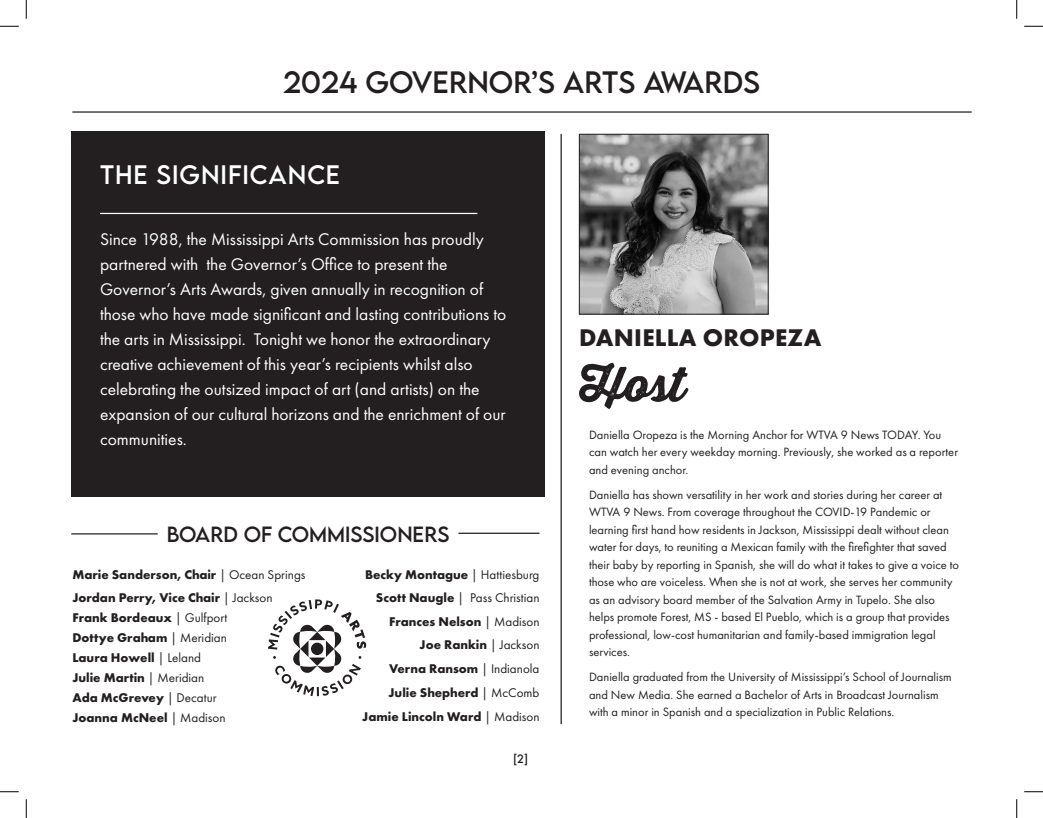
<style>
.page{position:relative;width:1043px;height:818px;background:#fff}
.page>*{position:absolute;margin:0;border:0;box-sizing:border-box;transform-origin:0 0}
.t1{font:27.5px "LEMONMILK";color:#231f20}
.t2{font:700 25px "Futura PT";letter-spacing:.01em;color:#231f20}
.t3{font:23.75px "LEMONMILK";letter-spacing:.04em;color:#fff}
.t4{font:19.5px "LEMONMILK";color:#231f20}
.t5{font:17.5px/25px "Futura PT";color:#fff}
.t6{font:700 13.12px "Futura PT";color:#231f20}
.t7{font:13.12px "Futura PT";color:#231f20}
.t8{font:12.5px/17.5px "Futura PT";color:#231f20}
.t9{font:500 11.25px "Futura";color:#231f20}
.s1{font-weight:400}
.s2{font-weight:700}
</style>
<div class="page">
<div style="left:71px;top:132px;width:474px;height:365px;background:#231f20"></div>
<hr style="left:100px;top:213px;width:377px;height:1px;background:#fff">
<img style="left:581px;top:136px;width:185px;height:176px">
<div style="left:579px;top:134px;width:189px;height:180px;border:1px solid #231f20"></div>
<svg style="left:579px;top:363px;width:109px;height:46px"></svg>
<hr style="left:560px;top:134px;width:2px;height:590px;background:#231f20">
<hr style="left:72px;top:111px;width:899px;height:2px;background:#231f20">
<svg style="left:268px;top:599px;width:98px;height:97px"></svg>
<div style="left:311px;top:642px;width:12px;height:13px;background:#231f20;border-radius:50%"></div>
<hr style="left:71px;top:533px;width:87px;height:1px;background:#231f20">
<hr style="left:458px;top:532px;width:81px;height:2px;background:#231f20">
<svg style="left:0;top:25px;width:19px;height:2px"></svg>
<svg style="left:1024px;top:25px;width:18px;height:2px"></svg>
<svg style="left:0;top:791px;width:19px;height:1px"></svg>
<svg style="left:1024px;top:791px;width:18px;height:1px"></svg>
<svg style="left:25px;top:0;width:2px;height:19px"></svg>
<svg style="left:25px;top:799px;width:2px;height:19px"></svg>
<svg style="left:1016px;top:0;width:1px;height:19px"></svg>
<svg style="left:1016px;top:799px;width:1px;height:19px"></svg>
<p class="t1" style="left:283px;top:64px;width:381px">2024 GOVERNOR’S ARTS AWARDS</p>
<p class="t3" style="left:100px;top:159px;width:241px">THE SIGNIFICANCE</p>
<p class="t5" style="left:100px;top:227px;width:408px">Since 1988, the Mississippi Arts Commission has proudly partnered with the Governor’s Office to present the Governor’s Arts Awards, given annually in recognition of those who have made significant and lasting contributions to the arts in Mississippi. Tonight we honor the extraordinary creative achievement of this year’s recipients whilst also celebrating the outsized impact of art (and artists) on the expansion of our cultural horizons and the enrichment of our communities.</p>
<p class="t4" style="left:167px;top:521px;width:15px">BOARD</p>
<p class="t4" style="left:244px;top:521px;width:182px">OF COMMISSIONERS</p>
<p class="t6" style="left:72px;top:566px;width:235px">Marie Sanderson, Chair <span class="s1">| Ocean Springs</span></p>
<p class="t6" style="left:72px;top:589px;width:202px">Jordan Perry, Vice Chair <span class="s1">| Jackson</span></p>
<p class="t6" style="left:72px;top:609px;width:156px">Frank Bordeaux <span class="s1">| Gulfport</span></p>
<p class="t6" style="left:72px;top:629px;width:156px">Dottye Graham <span class="s1">| Meridian</span></p>
<p class="t6" style="left:72px;top:649px;width:130px">Laura Howell <span class="s1">| Leland</span></p>
<p class="t6" style="left:72px;top:669px;width:133px">Julie Martin <span class="s1">| Meridian</span></p>
<p class="t6" style="left:72px;top:689px;width:146px">Ada McGrevey <span class="s1">| Decatur</span></p>
<p class="t6" style="left:72px;top:709px;width:155px">Joanna McNeel <span class="s1">| Madison</span></p>
<p class="t6" style="left:365px;top:566px;width:176px">Becky Montague <span class="s1">| Hattiesburg</span></p>
<p class="t7" style="left:376px;top:589px;width:165px"><span class="s2">Scott Naugle</span> | Pass Christian</p>
<p class="t6" style="left:389px;top:612px;width:152px">Frances Nelson <span class="s1">| Madison</span></p>
<p class="t6" style="left:419px;top:636px;width:121px">Joe Rankin <span class="s1">| Jackson</span></p>
<p class="t6" style="left:389px;top:660px;width:152px">Verna Ransom <span class="s1">| Indianola</span></p>
<p class="t6" style="left:388px;top:684px;width:152px">Julie Shepherd <span class="s1">| McComb</span></p>
<p class="t6" style="left:362px;top:707px;width:179px">Jamie Lincoln Ward <span class="s1">| Madison</span></p>
<p class="t9" style="left:513px;top:751px;width:16px">[2]</p>
<p class="t2" style="left:579px;top:321px;width:244px">DANIELLA OROPEZA</p>
<p class="t8" style="left:589px;top:425px;width:370px">Daniella Oropeza is the Morning Anchor for WTVA 9 News TODAY. You can watch her every weekday morning. Previously, she worked as a reporter and evening anchor.</p>
<p class="t8" style="left:589px;top:485px;width:371px">Daniella has shown versatility in her work and stories during her career at WTVA 9 News. From coverage throughout the COVID-19 Pandemic or learning first hand how residents in Jackson, Mississippi dealt without clean water for days, to reuniting a Mexican family with the firefighter that saved their baby by reporting in Spanish, she will do what it takes to give a voice to those who are voiceless. When she is not at work, she serves her community as an advisory board member of the Salvation Army in Tupelo. She also helps promote Forest, MS - based El Pueblo, which is a group that provides professional, low-cost humanitarian and family-based immigration legal services.</p>
<p class="t8" style="left:589px;top:668px;width:364px">Daniella graduated from the University of Mississippi’s School of Journalism and New Media. She earned a Bachelor of Arts in Broadcast Journalism with a minor in Spanish and a specialization in Public Relations.</p>
</div>
